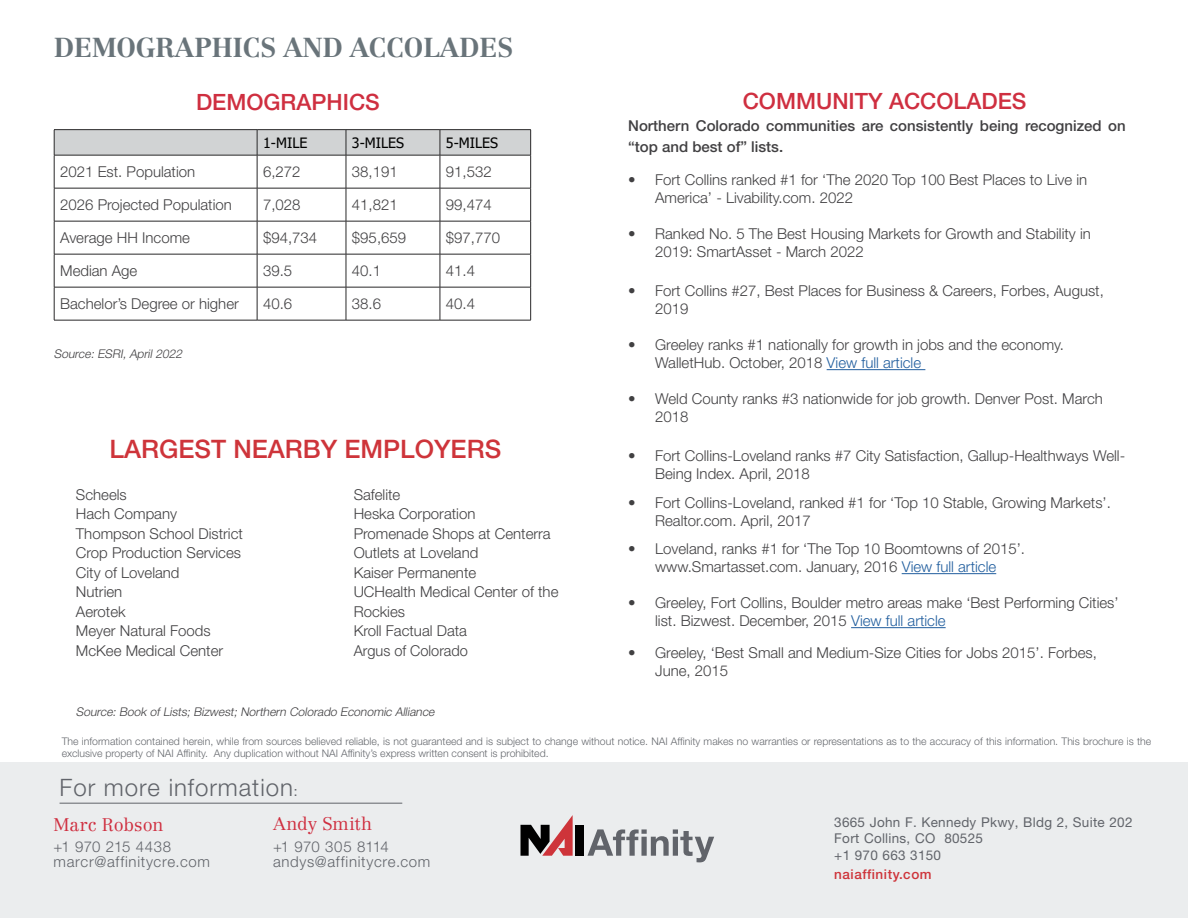
<style>
.page{position:relative;width:1188px;height:918px;background:#fff}
.page>*{position:absolute;margin:0;border:0;box-sizing:border-box;transform-origin:0 0}
.t1{font:700 27px "Centennial LT Std";color:#69747a}
.t2{font:500 25.5px "Helvetica Neue LT Std";color:#ce343a}
.t3{font:300 24px "Helvetica Neue LT Std";letter-spacing:.04em;color:#61646a}
.t4{font:500 22.5px "Helvetica Neue LT Std";color:#cf2f40}
.t5{font:300 18px "Centennial LT Std";letter-spacing:-.005em;color:#cf2f40}
.t6{font:300 15px/19.5px "Helvetica Neue LT Std";color:#414042}
.t7{font:500 15px/21px "Helvetica Neue LT Std";color:#414042}
.t8{font:300 15px/15px "Helvetica Neue LT Std";letter-spacing:.045em;color:#61646a}
.t9{font:14.25px "Tahoma";color:#000}
.t10{font:13.5px/16.4px "Helvetica Neue LT Std";letter-spacing:.02em;color:#61646a}
.t11{font:500 13.5px "Helvetica Neue LT Std";letter-spacing:.04em;color:#ce343a}
.t12{font:italic 300 12px "Helvetica Neue LT Std";color:#414042}
.t13{font:300 10.5px/12px "Helvetica Neue LT Std";color:#676a6f}
.s1{color:#fff}
.s2{color:#215e9e}
.s3{font-weight:400;font-size:13.5px}
</style>
<div class="page">
<div style="left:0;top:762px;width:1188px;height:156px;background:#ebedee"></div>
<hr style="left:60px;top:803px;width:342px;height:1px;background:#61646a">
<div style="left:575px;top:825px;width:9px;height:31px;background:#000"></div>
<svg style="left:521px;top:815px;width:52px;height:41px"></svg>
<svg style="left:587px;top:829px;width:127px;height:33px"></svg>
<hr style="left:257px;top:155px;width:1px;height:33px;background:#292829">
<hr style="left:346px;top:155px;width:1px;height:33px;background:#292829">
<hr style="left:440px;top:155px;width:1px;height:33px;background:#292829">
<hr style="left:257px;top:188px;width:1px;height:33px;background:#292829">
<hr style="left:346px;top:188px;width:1px;height:33px;background:#292829">
<hr style="left:440px;top:188px;width:1px;height:33px;background:#292829">
<hr style="left:257px;top:221px;width:1px;height:33px;background:#292829">
<hr style="left:346px;top:221px;width:1px;height:33px;background:#292829">
<hr style="left:440px;top:221px;width:1px;height:33px;background:#292829">
<hr style="left:257px;top:254px;width:1px;height:33px;background:#292829">
<hr style="left:346px;top:254px;width:1px;height:33px;background:#292829">
<hr style="left:440px;top:254px;width:1px;height:33px;background:#292829">
<hr style="left:257px;top:287px;width:1px;height:33px;background:#292829">
<hr style="left:346px;top:287px;width:1px;height:33px;background:#292829">
<hr style="left:440px;top:287px;width:1px;height:33px;background:#292829">
<hr style="left:54px;top:129px;width:203px;height:1px;background:#292829">
<hr style="left:257px;top:129px;width:89px;height:1px;background:#292829">
<hr style="left:346px;top:129px;width:94px;height:1px;background:#292829">
<hr style="left:440px;top:129px;width:91px;height:1px;background:#292829">
<svg style="left:54px;top:130px;width:477px;height:25px;background:#cccdce"></svg>
<hr style="left:54px;top:155px;width:203px;height:1px;background:#292829">
<hr style="left:54px;top:155px;width:1px;height:33px;background:#292829">
<hr style="left:257px;top:155px;width:89px;height:1px;background:#292829">
<hr style="left:346px;top:155px;width:94px;height:1px;background:#292829">
<hr style="left:440px;top:155px;width:91px;height:1px;background:#292829">
<hr style="left:530px;top:155px;width:1px;height:33px;background:#292829">
<hr style="left:54px;top:188px;width:203px;height:1px;background:#292829">
<hr style="left:54px;top:188px;width:1px;height:33px;background:#292829">
<hr style="left:257px;top:188px;width:89px;height:1px;background:#292829">
<hr style="left:346px;top:188px;width:94px;height:1px;background:#292829">
<hr style="left:440px;top:188px;width:91px;height:1px;background:#292829">
<hr style="left:530px;top:188px;width:1px;height:33px;background:#292829">
<hr style="left:54px;top:221px;width:203px;height:1px;background:#292829">
<hr style="left:54px;top:221px;width:1px;height:33px;background:#292829">
<hr style="left:257px;top:221px;width:89px;height:1px;background:#292829">
<hr style="left:346px;top:221px;width:94px;height:1px;background:#292829">
<hr style="left:440px;top:221px;width:91px;height:1px;background:#292829">
<hr style="left:530px;top:221px;width:1px;height:33px;background:#292829">
<hr style="left:54px;top:254px;width:203px;height:1px;background:#292829">
<hr style="left:54px;top:254px;width:1px;height:33px;background:#292829">
<hr style="left:257px;top:254px;width:89px;height:1px;background:#292829">
<hr style="left:346px;top:254px;width:94px;height:1px;background:#292829">
<hr style="left:440px;top:254px;width:91px;height:1px;background:#292829">
<hr style="left:530px;top:254px;width:1px;height:33px;background:#292829">
<hr style="left:54px;top:287px;width:203px;height:1px;background:#292829">
<hr style="left:54px;top:287px;width:1px;height:33px;background:#292829">
<hr style="left:257px;top:287px;width:89px;height:1px;background:#292829">
<hr style="left:346px;top:287px;width:94px;height:1px;background:#292829">
<hr style="left:440px;top:287px;width:91px;height:1px;background:#292829">
<hr style="left:530px;top:287px;width:1px;height:33px;background:#292829">
<hr style="left:54px;top:320px;width:203px;height:1px;background:#292829">
<hr style="left:257px;top:320px;width:89px;height:1px;background:#292829">
<hr style="left:346px;top:320px;width:94px;height:1px;background:#292829">
<hr style="left:440px;top:320px;width:91px;height:1px;background:#292829">
<hr style="left:827px;top:369px;width:98px;height:1px;background:#215e9e">
<hr style="left:902px;top:573px;width:94px;height:1px;background:#215e9e">
<hr style="left:851px;top:627px;width:95px;height:1px;background:#215e9e">
<h1 class="t1" style="left:54px;top:32px;width:461px">DEMOGRAPHICS AND ACCOLADES</h1>
<h3 class="t4" style="left:196px;top:88px;width:185px">DEMOGRAPHICS</h3>
<p class="t9" style="left:263px;top:133px;width:46px">1-MILE</p>
<p class="t9" style="left:352px;top:133px;width:54px">3-MILES</p>
<p class="t9" style="left:446px;top:133px;width:54px">5-MILES</p>
<p class="t6" style="left:60px;top:162px;width:137px">2021 Est. Population</p>
<p class="t6" style="left:263px;top:162px;width:39px">6,272</p>
<p class="t6" style="left:352px;top:162px;width:47px">38,191</p>
<p class="t6" style="left:446px;top:162px;width:47px">91,532</p>
<p class="t6" style="left:60px;top:195px;width:173px">2026 Projected Population</p>
<p class="t6" style="left:263px;top:195px;width:39px">7,028</p>
<p class="t6" style="left:352px;top:195px;width:47px">41,821</p>
<p class="t6" style="left:446px;top:195px;width:47px">99,474</p>
<p class="t6" style="left:60px;top:228px;width:131px">Average HH Income</p>
<p class="t6" style="left:263px;top:228px;width:56px">$94,734</p>
<p class="t6" style="left:352px;top:228px;width:56px">$95,659</p>
<p class="t6" style="left:446px;top:228px;width:56px">$97,770</p>
<p class="t6" style="left:60px;top:261px;width:79px">Median Age</p>
<p class="t6" style="left:263px;top:261px;width:31px">39.5</p>
<p class="t6" style="left:352px;top:261px;width:31px">40.1</p>
<p class="t6" style="left:446px;top:261px;width:31px">41.4</p>
<p class="t6" style="left:60px;top:294px;width:180px">Bachelor’s Degree or higher</p>
<p class="t6" style="left:263px;top:294px;width:31px">40.6</p>
<p class="t6" style="left:352px;top:294px;width:31px">38.6</p>
<p class="t6" style="left:446px;top:294px;width:31px">40.4</p>
<p class="t12" style="left:54px;top:346px;width:132px">Source: ESRI, April 2022</p>
<h2 class="t2" style="left:110px;top:434px;width:393px">LARGEST NEARBY EMPLOYERS</h2>
<p class="t6" style="left:76px;top:484px;width:168px">Scheels<br>Hach Company<br>Thompson School District<br>Crop Production Services<br>City of Loveland<br>Nutrien<br>Aerotek<br>Meyer Natural Foods<br>McKee Medical Center</p>
<p class="t6" style="left:354px;top:484px;width:206px">Safelite<br>Heska Corporation<br>Promenade Shops at Centerra<br>Outlets at Loveland<br>Kaiser Permanente<br>UCHealth Medical Center of the<br>Rockies<br>Kroll Factual Data<span class="s1">5)<br></span>Argus of Colorado</p>
<p class="t12" style="left:76px;top:704px;width:363px">Source: Book of Lists; Bizwest; Northern Colorado Economic Alliance</p>
<h3 class="t4" style="left:743px;top:87px;width:285px">COMMUNITY ACCOLADES</h3>
<p class="t7" style="left:628px;top:115px;width:499px">Northern Colorado communities are consistently being recognized on “top and best of” lists.</p>
<p class="t6" style="left:655px;top:171px;width:434px;line-height:18px;text-indent:-27px">• Fort Collins ranked #1 for ‘The 2020 Top 100 Best Places to Live in<br>America’ - Livability.com. 2022</p>
<p class="t6" style="left:655px;top:225px;width:437px;line-height:18px;text-indent:-27px">• Ranked No. 5 The Best Housing Markets for Growth and Stability in<br>2019: SmartAsset - March 2022</p>
<p class="t6" style="left:655px;top:282px;width:450px;line-height:18px;text-indent:-27px">• Fort Collins #27, Best Places for Business &amp; Careers, Forbes, August,<br>2019</p>
<p class="t6" style="left:655px;top:336px;width:410px;line-height:18px;text-indent:-27px">• Greeley ranks #1 nationally for growth in jobs and the economy.<br>WalletHub. October, 2018 <span class="s2">View full article</span></p>
<p class="t6" style="left:655px;top:390px;width:449px;line-height:18px;text-indent:-27px">• Weld County ranks #3 nationwide for job growth. Denver Post. March<br>2018</p>
<p class="t6" style="left:655px;top:447px;width:472px;line-height:18px;text-indent:-27px">• Fort Collins-Loveland ranks #7 City Satisfaction, Gallup-Healthways Well-<br>Being Index. April, 2018</p>
<p class="t6" style="left:655px;top:493px;width:457px;line-height:18px;text-indent:-27px">• Fort Collins-Loveland, ranked #1 for ‘Top 10 Stable, Growing Markets’.<br>Realtor.com. April, 2017</p>
<p class="t6" style="left:628px;top:540px;width:398px;line-height:18px;text-align:center">• Loveland, ranks #1 for ‘The Top 10 Boomtowns of 2015’. www.Smartasset.com. January, 2016 <span class="s2">View full article</span></p>
<p class="t6" style="left:655px;top:594px;width:465px;line-height:18px;text-indent:-27px">• Greeley, Fort Collins, Boulder metro areas make ‘Best Performing Cities’ list. Bizwest. December, 2015 <span class="s2">View full article</span></p>
<p class="t6" style="left:655px;top:643px;width:443px;line-height:18px;text-indent:-27px">• Greeley, ‘Best Small and Medium-Size Cities for Jobs 2015’. Forbes,<br>June, 2015</p>
<p class="t13" style="left:62px;top:735px;width:1091px">The information contained herein, while from sources believed reliable, is not guaranteed and is subject to change without notice. NAI Affinity makes no warranties or representations as to the accuracy of this information. This brochure is the exclusive property of NAI Affinity. Any duplication without NAI Affinity’s express written consent is prohibited.</p>
<h3 class="t3" style="left:60px;top:772px;width:240px">For more information<span class="s3">:</span></h3>
<p class="t5" style="left:54px;top:814px;width:111px">Marc Robson</p>
<p class="t8" style="left:54px;top:839px;width:158px">+1 970 215 4438 marcr@affinitycre.com</p>
<p class="t5" style="left:273px;top:813px;width:101px">Andy Smith</p>
<p class="t8" style="left:273px;top:839px;width:159px">+1 970 305 8114 andys@affinitycre.com</p>
<p class="t10" style="left:834px;top:814px;width:300px">3665 John F. Kennedy Pkwy, Bldg 2, Suite 202<br>Fort Collins, CO 80525<br>+1 970 663 3150</p>
<p class="t11" style="left:834px;top:866px;width:99px">naiaffinity.com</p>
</div>
